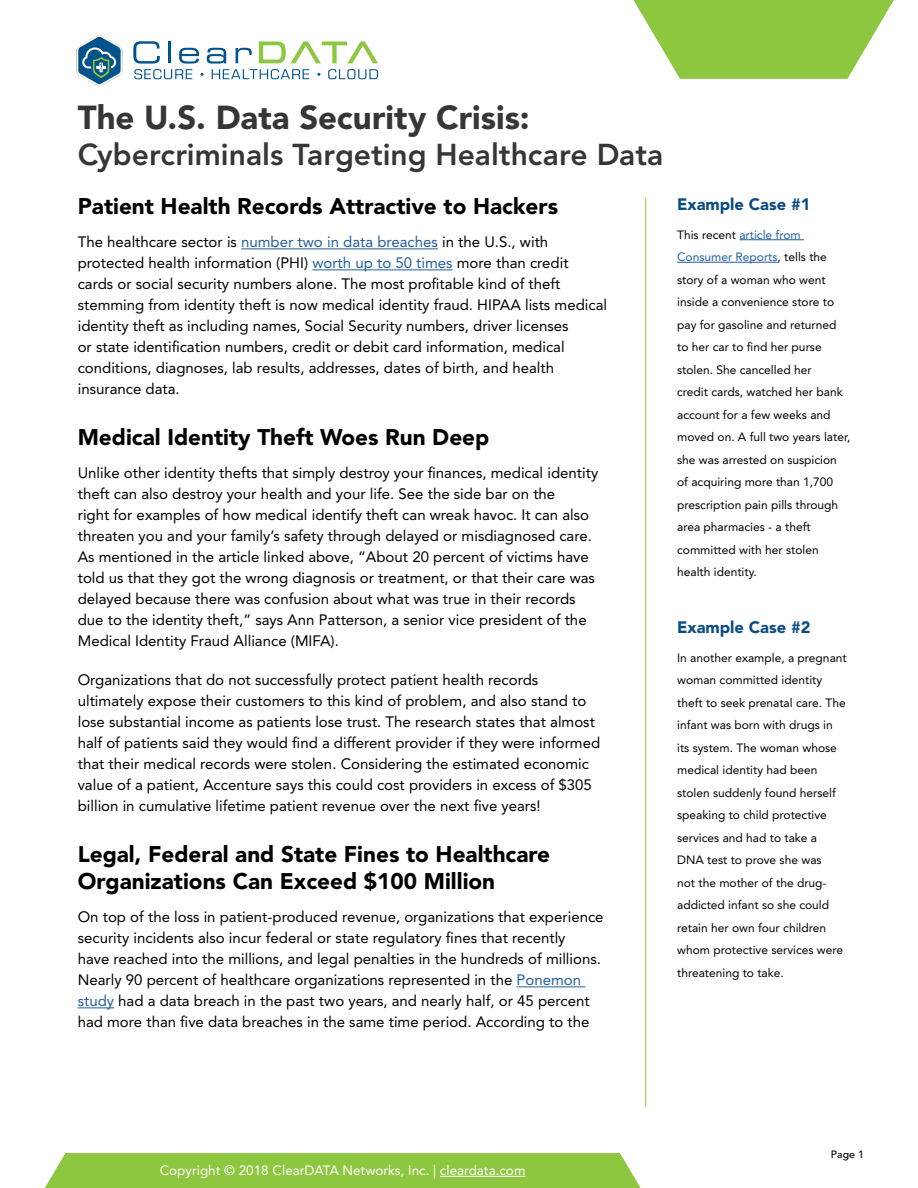
<style>
.page{position:relative;width:918px;height:1188px;background:#fff}
.page>*{position:absolute;margin:0;border:0;box-sizing:border-box;transform-origin:0 0}
.t1{font:900 33px "Avenir LT Std";color:#363635}
.t2{font:800 30px "Avenir LT Std";color:#363635}
.t3{font:900 22.5px/27px "Avenir LT Std";color:#000}
.t4{font:900 16.5px "Avenir LT Std";color:#0b4c83}
.t5{font:15px/21px "Avenir LT Std";color:#000}
.t6{font:13.5px "Avenir LT Std";color:#fff}
.t7{font:12px/22.5px "Avenir LT Std";color:#000}
.t8{font:500 10.5px "Avenir LT Std";color:#000}
.s1{color:#215e9e}
</style>
<div class="page">
<hr style="left:645px;top:198px;width:1px;height:909px;background:#8dc63f">
<svg style="left:633px;top:0;width:261px;height:79px"></svg>
<svg style="left:133px;top:41px;width:245px;height:38px"></svg>
<svg style="left:77px;top:35px;width:45px;height:51px"></svg>
<hr style="left:241px;top:248px;width:197px;height:1px;background:#215e9e">
<hr style="left:312px;top:269px;width:141px;height:1px;background:#215e9e">
<hr style="left:517px;top:986px;width:68px;height:1px;background:#215e9e">
<hr style="left:78px;top:1007px;width:36px;height:1px;background:#215e9e">
<hr style="left:739px;top:239px;width:65px;height:1px;background:#215e9e">
<hr style="left:677px;top:262px;width:101px;height:1px;background:#215e9e">
<div style="left:45px;top:1153px;width:595px;height:35px;background:#8dc63f"></div>
<hr style="left:440px;top:1176px;width:86px;height:1px;background:#fff">
<h1 class="t1" style="left:78px;top:97px;width:453px">The U.S. Data Security Crisis:</h1>
<h2 class="t2" style="left:78px;top:136px;width:587px">Cybercriminals Targeting Healthcare Data</h2>
<h3 class="t3" style="left:78px;top:193px;width:482px">Patient Health Records Attractive to Hackers</h3>
<p class="t5" style="left:78px;top:232px;width:531px">The healthcare sector is <span class="s1">number two in data breaches</span> in the U.S., with protected health information (PHI) <span class="s1">worth up to 50 times</span> more than credit cards or social security numbers alone. The most profitable kind of theft stemming from identity theft is now medical identity fraud. HIPAA lists medical identity theft as including names, Social Security numbers, driver licenses<br>or state identification numbers, credit or debit card information, medical conditions, diagnoses, lab results, addresses, dates of birth, and health insurance data.</p>
<h3 class="t3" style="left:78px;top:424px;width:413px">Medical Identity Theft Woes Run Deep</h3>
<p class="t5" style="left:78px;top:463px;width:522px">Unlike other identity thefts that simply destroy your finances, medical identity theft can also destroy your health and your life. See the side bar on the<br>right for examples of how medical identify theft can wreak havoc. It can also threaten you and your family’s safety through delayed or misdiagnosed care.<br>As mentioned in the article linked above, “About 20 percent of victims have told us that they got the wrong diagnosis or treatment, or that their care was delayed because there was confusion about what was true in their records due to the identity theft,” says Ann Patterson, a senior vice president of the Medical Identity Fraud Alliance (MIFA).</p>
<p class="t5" style="left:78px;top:670px;width:524px">Organizations that do not successfully protect patient health records ultimately expose their customers to this kind of problem, and also stand to lose substantial income as patients lose trust. The research states that almost half of patients said they would find a different provider if they were informed that their medical records were stolen. Considering the estimated economic value of a patient, Accenture says this could cost providers in excess of $305 billion in cumulative lifetime patient revenue over the next five years!</p>
<h3 class="t3" style="left:78px;top:841px;width:474px">Legal, Federal and State Fines to Healthcare<br>Organizations Can Exceed $100 Million</h3>
<p class="t5" style="left:78px;top:907px;width:527px">On top of the loss in patient-produced revenue, organizations that experience security incidents also incur federal or state regulatory fines that recently<br>have reached into the millions, and legal penalties in the hundreds of millions.<br>Nearly 90 percent of healthcare organizations represented in the <span class="s1">Ponemon study</span> had a data breach in the past two years, and nearly half, or 45 percent had more than five data breaches in the same time period. According to the</p>
<p class="t4" style="left:677px;top:194px;width:135px">Example Case #1</p>
<p class="t7" style="left:677px;top:223px;width:175px">This recent <span class="s1">article from<br>Consumer Reports</span>, tells the story of a woman who went inside a convenience store to pay for gasoline and returned to her car to find her purse stolen. She cancelled her<br>credit cards, watched her bank account for a few weeks and moved on. A full two years later, she was arrested on suspicion of acquiring more than 1,700 prescription pain pills through area pharmacies - a theft committed with her stolen health identity.</p>
<p class="t4" style="left:677px;top:617px;width:135px">Example Case #2</p>
<p class="t7" style="left:677px;top:646px;width:171px">In another example, a pregnant woman committed identity theft to seek prenatal care. The infant was born with drugs in its system. The woman whose medical identity had been stolen suddenly found herself speaking to child protective services and had to take a<br>DNA test to prove she was<br>not the mother of the drug&shy;addicted infant so she could retain her own four children whom protective services were threatening to take.</p>
<p class="t6" style="left:160px;top:1162px;width:367px">Copyright © 2018 ClearDATA Networks, Inc. | cleardata.com</p>
<p class="t8" style="left:831px;top:1149px;width:35px">Page 1</p>
</div>
